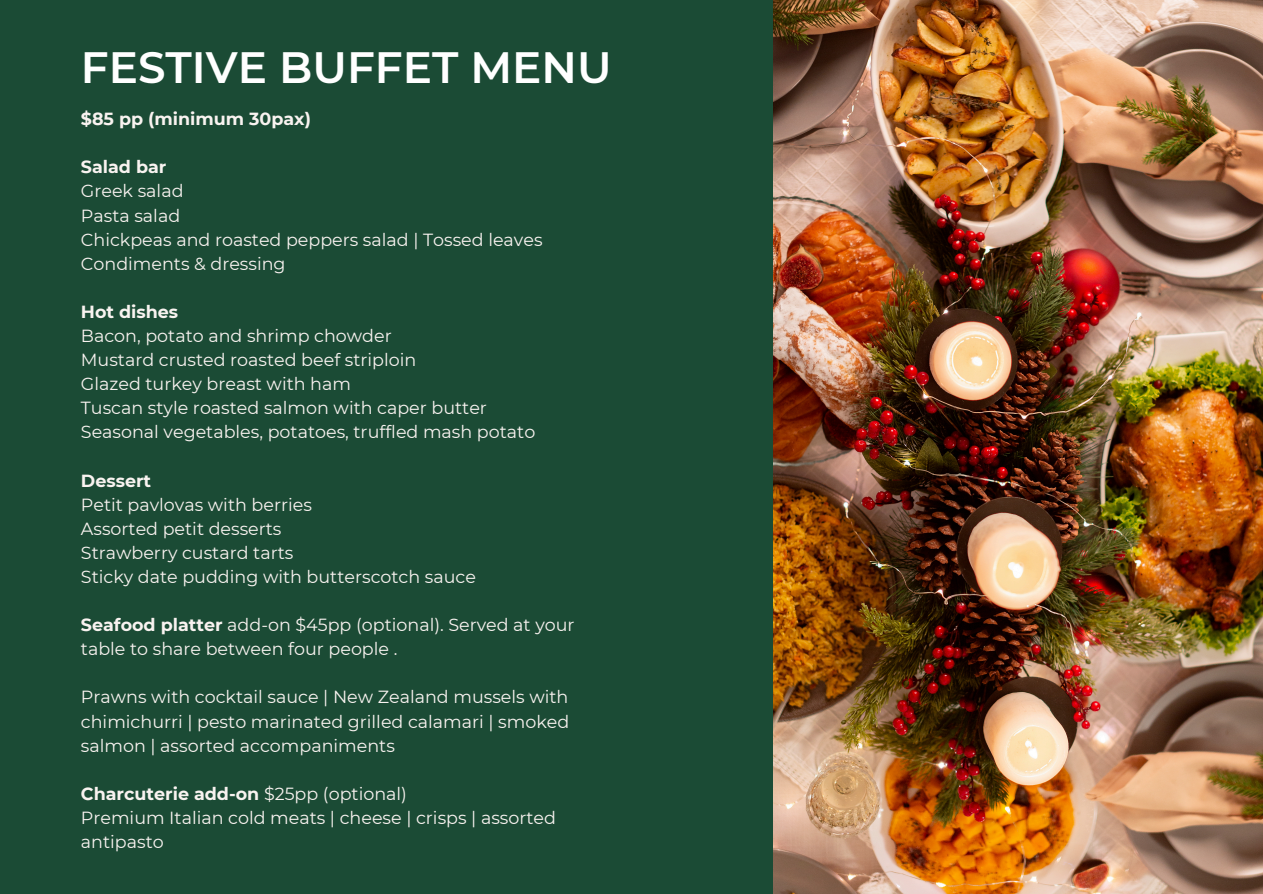
<style>
.page{position:relative;width:1263px;height:894px;background:#fff}
.page>*{position:absolute;margin:0;border:0;box-sizing:border-box;transform-origin:0 0}
.t1{font:600 43.8px "Montserrat";color:#fff}
.t2{font:17.55px/24px "Montserrat";color:#f9f3f0}
.t3{font:700 17.55px "Montserrat";color:#f9f3f0}
.s1{font-weight:700}
.s2{font-weight:400}
</style>
<div class="page">
<div style="left:0;top:0;width:1263px;height:893px;background:#1b4b35"></div>
<img style="left:773px;top:0;width:490px;height:893px">
<p class="t1" style="left:81px;top:41px;width:532px">FESTIVE BUFFET MENU</p>
<h2 class="t3" style="left:81px;top:108px;width:232px">$85 pp (minimum 30pax)</h2>
<p class="t3" style="left:81px;top:156px;width:87px">Salad bar</p>
<p class="t2" style="left:81px;top:179px;width:104px">Greek salad</p>
<p class="t2" style="left:81px;top:203px;width:101px">Pasta salad</p>
<p class="t2" style="left:81px;top:227px;width:463px">Chickpeas and roasted peppers salad | Tossed leaves<br>Condiments &amp; dressing</p>
<p class="t3" style="left:81px;top:301px;width:99px">Hot dishes</p>
<p class="t2" style="left:81px;top:323px;width:312px">Bacon, potato and shrimp chowder</p>
<p class="t2" style="left:81px;top:348px;width:337px">Mustard crusted roasted beef striploin</p>
<p class="t2" style="left:81px;top:372px;width:272px">Glazed turkey breast with ham</p>
<p class="t2" style="left:81px;top:396px;width:408px">Tuscan style roasted salmon with caper butter</p>
<p class="t2" style="left:81px;top:420px;width:456px">Seasonal vegetables, potatoes, truffled mash potato</p>
<p class="t3" style="left:81px;top:469px;width:72px">Dessert</p>
<p class="t2" style="left:81px;top:492px;width:232px">Petit pavlovas with berries</p>
<p class="t2" style="left:81px;top:516px;width:202px">Assorted petit desserts</p>
<p class="t2" style="left:81px;top:540px;width:214px">Strawberry custard tarts</p>
<p class="t2" style="left:81px;top:564px;width:397px">Sticky date pudding with butterscotch sauce</p>
<p class="t2" style="left:81px;top:612px;width:495px"><span class="s1">Seafood platter</span> add-on $45pp (optional). Served at your table to share between four people .</p>
<p class="t2" style="left:81px;top:685px;width:490px;text-align:justify">Prawns with cocktail sauce | New Zealand mussels with chimichurri | pesto marinated grilled calamari | smoked salmon | assorted accompaniments</p>
<p class="t3" style="left:81px;top:782px;width:328px">Charcuterie add-on <span class="s2">$25pp (optional)</span></p>
<p class="t2" style="left:81px;top:805px;width:477px">Premium Italian cold meats | cheese | crisps | assorted antipasto</p>
</div>
